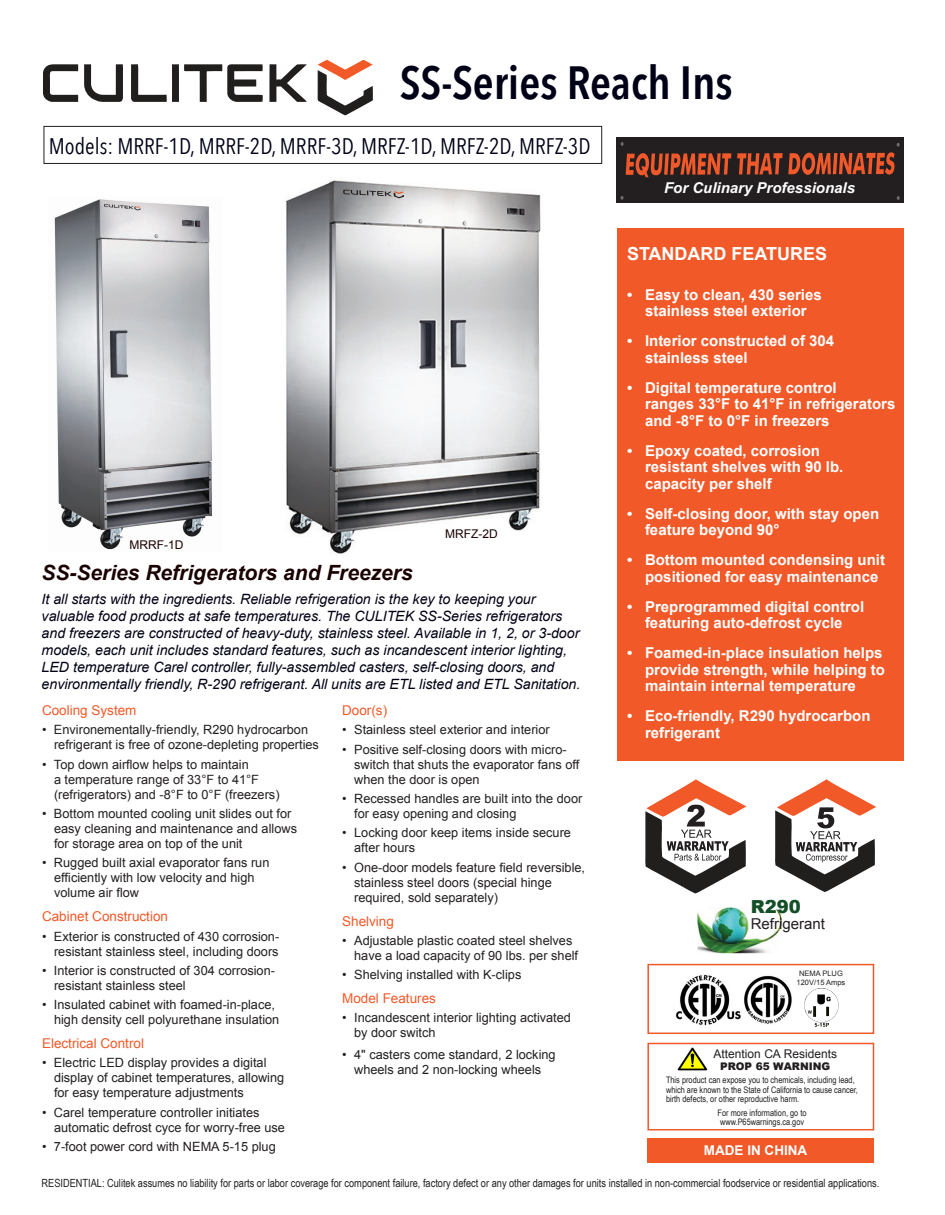
<style>
.page{position:relative;width:945px;height:1215px;background:#fff}
.page>*{position:absolute;margin:0;border:0;box-sizing:border-box;transform-origin:0 0}
.t1{font:600 46.5px "Avenir Next Condensed";color:#000117}
.t2{font:22.5px "Avenir Next Condensed";color:#000117}
.t3{font:italic 700 21px "Arial";color:#1a0000}
.t4{font:700 18px "Arial";color:#fff}
.t5{font:900 18px "Arial";color:#134f27}
.t6{font:700 15px/16.5px "Arial";color:#fff}
.t7{font:italic 700 15px "Arial";color:#fff}
.t8{font:15px "Arial";color:#231f20}
.t9{font:italic 14.1px/17px "Arial";color:#000115}
.t10{font:13.5px "Arial";color:#f15929}
.t11{font:700 13.5px "Arial";color:#fff}
.t12{font:12.75px/15px "Arial";color:#231f20}
.t13{font:12px "Arial";color:#231f20}
.t14{font:12px "Arial";color:#1a0000}
.t15{font:11.25px "Arial Narrow";color:#231f20}
.t16{font:900 10.5px "Arial";color:#231f20}
.t17{font:9px/9.3px "Arial Narrow";color:#231f20}
.t18{font:7.5px "Arial";color:#231f20}
</style>
<div class="page">
<div style="left:617px;top:228px;width:287px;height:533px;background:#f15929"></div>
<svg style="left:318px;top:60px;width:55px;height:55px"></svg>
<svg style="left:131px;top:64px;width:36px;height:38px"></svg>
<div style="left:269px;top:64px;width:8px;height:38px;background:#211e1e"></div>
<svg style="left:43px;top:64px;width:35px;height:38px"></svg>
<svg style="left:84px;top:64px;width:39px;height:38px"></svg>
<div style="left:172px;top:64px;width:7px;height:38px;background:#211e1e"></div>
<svg style="left:184px;top:64px;width:79px;height:38px"></svg>
<svg style="left:276px;top:64px;width:31px;height:38px"></svg>
<div style="left:234px;top:79px;width:22px;height:8px;background:#211e1e"></div>
<img style="left:54px;top:199px;width:159px;height:351px">
<img style="left:286px;top:180px;width:255px;height:374px">
<svg style="left:343px;top:190px;width:61px;height:8px"></svg>
<div style="left:44px;top:126px;width:558px;height:38px;border:1px solid #231f20"></div>
<div style="left:647px;top:1043px;width:227px;height:87px;border:2px solid #f15929"></div>
<img style="left:677px;top:1047px;width:30px;height:24px">
<div style="left:647px;top:1138px;width:227px;height:25px;background:#f15929"></div>
<div style="left:647px;top:964px;width:227px;height:70px;border:2px solid #f15929"></div>
<img style="left:675px;top:974px;width:117px;height:52px">
<img style="left:804px;top:989px;width:35px;height:38px">
<img style="left:697px;top:907px;width:85px;height:47px">
<svg style="left:645px;top:779px;width:101px;height:115px"></svg>
<svg style="left:775px;top:779px;width:101px;height:113px"></svg>
<div style="left:617px;top:138px;width:287px;height:65px;background:#231f20"></div>
<svg style="left:626px;top:153px;width:105px;height:24px"></svg>
<svg style="left:737px;top:143px;width:163px;height:32px"></svg>
<p class="t1" style="left:400px;top:43px;width:335px">SS-Series Reach Ins</p>
<p class="t2" style="left:49px;top:127px;width:543px">Models: MRRF-1D, MRRF-2D, MRRF-3D, MRFZ-1D, MRFZ-2D, MRFZ-3D</p>
<p class="t14" style="left:130px;top:537px;width:55px">MRRF-1D</p>
<p class="t14" style="left:445px;top:526px;width:54px">MRFZ-2D</p>
<p class="t3" style="left:42px;top:559px;width:373px">SS-Series Refrigerators and Freezers</p>
<p class="t9" style="left:42px;top:590px;width:540px">It all starts with the ingredients. Reliable refrigeration is the key to keeping your valuable food products at safe temperatures. The CULITEK SS-Series refrigerators and freezers are constructed of heavy-duty, stainless steel. Available in 1, 2, or 3-door models, each unit includes standard features, such as incandescent interior lighting, LED temperature Carel controller, fully-assembled casters, self-closing doors, and environmentally friendly, R-290 refrigerant. All units are ETL listed and ETL Sanitation.</p>
<p class="t10" style="left:42px;top:702px;width:96px">Cooling System</p>
<p class="t12" style="left:54px;top:723px;width:267px;text-indent:-12px">• Environementally-friendly, R290 hydrocarbon refrigerant is free of ozone-depleting properties</p>
<p class="t12" style="left:54px;top:757px;width:227px;text-indent:-12px">• Top down airflow helps to maintain<br>a temperature range of 33°F to 41°F (refrigerators) and -8°F to 0°F (freezers)</p>
<p class="t12" style="left:54px;top:806px;width:245px;text-indent:-12px">• Bottom mounted cooling unit slides out for easy cleaning and maintenance and allows for storage area on top of the unit</p>
<p class="t12" style="left:54px;top:856px;width:217px;text-indent:-12px">• Rugged built axial evaporator fans run efficiently with low velocity and high volume air flow</p>
<p class="t10" style="left:42px;top:908px;width:128px">Cabinet Construction</p>
<p class="t12" style="left:42px;top:929px;width:239px;text-align:right">• Exterior is constructed of 430 corrosion&shy;resistant stainless steel, including doors</p>
<p class="t12" style="left:54px;top:963px;width:223px;text-indent:-12px">• Interior is constructed of 304 corrosion&shy;resistant stainless steel</p>
<p class="t12" style="left:54px;top:997px;width:227px;text-indent:-12px">• Insulated cabinet with foamed-in-place, high density cell polyurethane insulation</p>
<p class="t10" style="left:42px;top:1034px;width:104px">Electrical Control</p>
<p class="t12" style="left:54px;top:1055px;width:232px;text-indent:-12px">• Electric LED display provides a digital display of cabinet temperatures, allowing for easy temperature adjustments</p>
<p class="t12" style="left:54px;top:1105px;width:232px;text-indent:-12px">• Carel temperature controller initiates automatic defrost cyce for worry-free use</p>
<p class="t12" style="left:42px;top:1139px;width:235px">• 7-foot power cord with NEMA 5-15 plug</p>
<p class="t10" style="left:342px;top:702px;width:46px">Door(s)</p>
<p class="t12" style="left:342px;top:723px;width:209px">• Stainless steel exterior and interior</p>
<p class="t12" style="left:354px;top:742px;width:227px;text-indent:-12px">• Positive self-closing doors with micro&shy;switch that shuts the evaporator fans off when the door is open</p>
<p class="t12" style="left:354px;top:791px;width:230px;text-indent:-12px">• Recessed handles are built into the door for easy opening and closing</p>
<p class="t12" style="left:354px;top:826px;width:218px;text-indent:-12px">• Locking door keep items inside secure after hours</p>
<p class="t12" style="left:354px;top:860px;width:233px;text-indent:-12px">• One-door models feature field reversible, stainless steel doors (special hinge required, sold separately)</p>
<p class="t10" style="left:342px;top:912px;width:53px">Shelving</p>
<p class="t12" style="left:354px;top:933px;width:225px;text-indent:-12px">• Adjustable plastic coated steel shelves have a load capacity of 90 lbs. per shelf</p>
<p class="t12" style="left:342px;top:967px;width:181px">• Shelving installed with K-clips</p>
<p class="t10" style="left:342px;top:989px;width:95px">Model Features</p>
<p class="t12" style="left:354px;top:1010px;width:218px;text-indent:-12px">• Incandescent interior lighting activated by door switch</p>
<p class="t12" style="left:342px;top:1047px;width:215px;text-align:center">• 4" casters come standard, 2 locking wheels and 2 non-locking wheels</p>
<p class="t7" style="left:664px;top:178px;width:193px">For Culinary Professionals</p>
<p class="t4" style="left:627px;top:242px;width:202px">STANDARD FEATURES</p>
<p class="t6" style="left:627px;top:287px;width:196px;text-align:center">• Easy to clean, 430 series stainless steel exterior</p>
<p class="t6" style="left:645px;top:333px;width:191px;text-indent:-18px">• Interior constructed of 304 stainless steel</p>
<p class="t6" style="left:645px;top:380px;width:252px;text-indent:-18px">• Digital temperature control<br>ranges 33°F to 41°F in refrigerators and -8°F to 0°F in freezers</p>
<p class="t6" style="left:645px;top:443px;width:200px;text-indent:-18px">• Epoxy coated, corrosion resistant shelves with 90 lb. capacity per shelf</p>
<p class="t6" style="left:645px;top:506px;width:236px;text-indent:-18px">• Self-closing door, with stay open feature beyond 90°</p>
<p class="t6" style="left:645px;top:552px;width:241px;text-indent:-18px">• Bottom mounted condensing unit positioned for easy maintenance</p>
<p class="t6" style="left:627px;top:599px;width:239px;text-align:center">• Preprogrammed digital control featuring auto-defrost cycle</p>
<p class="t6" style="left:645px;top:645px;width:242px;text-indent:-18px">• Foamed-in-place insulation helps provide strength, while helping to maintain internal temperature</p>
<p class="t6" style="left:645px;top:708px;width:227px;text-indent:-18px">• Eco-friendly, R290 hydrocarbon refrigerant</p>
<p class="t5" style="left:751px;top:893px;width:52px">R290</p>
<p class="t8" style="left:751px;top:914px;width:76px">Refrigerant</p>
<p class="t18" style="left:799px;top:968px;width:45px">NEMA PLUG</p>
<p class="t18" style="left:797px;top:977px;width:50px">120V/15 Amps</p>
<p class="t13" style="left:714px;top:1046px;width:125px">Attention CA Residents</p>
<p class="t16" style="left:720px;top:1058px;width:112px">PROP 65 WARNING</p>
<p class="t17" style="left:666px;top:1075px;width:194px">This product can expose you to chemicals, including lead, which are known to the State of California to cause cancer, birth defects, or other reproductive harm.</p>
<p class="t17" style="left:718px;top:1108px;width:91px">For more information, go to www.P65warnings.ca.gov</p>
<p class="t11" style="left:704px;top:1141px;width:105px">MADE IN CHINA</p>
<p class="t15" style="left:42px;top:1175px;width:839px">RESIDENTIAL: Culitek assumes no liability for parts or labor coverage for component failure, factory defect or any other damages for units installed in non-commercial foodservice or residential applications.</p>
</div>
